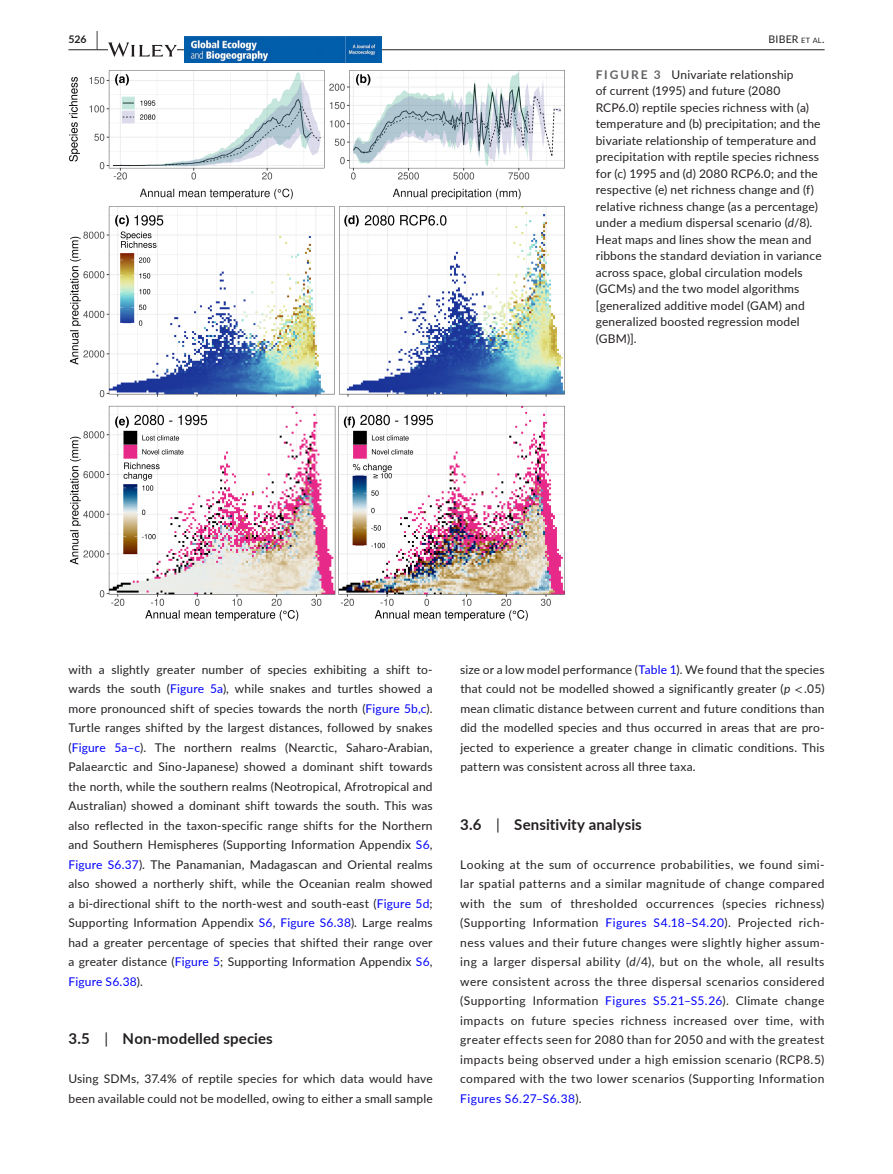
<style>
.page{position:relative;width:893px;height:1174px;background:#fff}
.page>*{position:absolute;margin:0;border:0;box-sizing:border-box;transform-origin:0 0}
.t1{font:700 15px "Lato";letter-spacing:.01em;color:#231f20}
.t2{font:12px/19.5px "Lato";letter-spacing:.015em;color:#231f20;text-align:justify}
.t3{font:10.5px "Lato";letter-spacing:.02em;color:#231f20}
.t4{font:700 10.5px "Lato";color:#231f20}
.s1{font-size:19.5px}
.s2{font-size:7.35px}
.s3{font-weight:700;color:#636366}
.s4{font-style:italic}
.s5{color:#00f}
.s6{font-weight:400}
.s7{font-family:"STIX"}
</style>
<div class="page">
<hr style="left:68px;top:49px;width:756px;height:1px;background:#231f20">
<svg style="left:108px;top:42px;width:69px;height:15px"></svg>
<img style="left:185px;top:37px;width:196px;height:26px">
<img style="left:69px;top:70px;width:496px;height:551px">
<p class="t4" style="left:68px;top:31px;width:31px">526 <span class="s1">|</span></p>
<p class="t3" style="left:769px;top:31px;width:57px">BIBER <span class="s2">et al</span>.</p>
<p class="t2" style="left:596px;top:66px;width:227px;line-height:16.5px;text-align:left"><span class="s3">FIGURE 3</span> Univariate relationship<br>of current (1995) and future (2080<br>RCP6.0) reptile species richness with (a) temperature and (b) precipitation; and the bivariate relationship of temperature and precipitation with reptile species richness for (c) 1995 and (d) 2080 RCP6.0; and the respective (e) net richness change and (f) relative richness change (as a percentage) under a medium dispersal scenario (<span class="s4">d</span>/8).<br>Heat maps and lines show the mean and ribbons the standard deviation in variance across space, global circulation models (GCMs) and the two model algorithms [generalized additive model (GAM) and generalized boosted regression model (GBM)].</p>
<p class="t2" style="left:68px;top:659px;width:366px">with a slightly greater number of species exhibiting a shift to&shy;wards the south (<span class="s5">Figure 5a</span>), while snakes and turtles showed a more pronounced shift of species towards the north (<span class="s5">Figure 5b,c</span>).<br>Turtle ranges shifted by the largest distances, followed by snakes (<span class="s5">Figure 5a–c</span>). The northern realms (Nearctic, Saharo-Arabian, Palaearctic and Sino-Japanese) showed a dominant shift towards the north, while the southern realms (Neotropical, Afrotropical and Australian) showed a dominant shift towards the south. This was also reflected in the taxon-specific range shifts for the Northern and Southern Hemispheres (Supporting Information Appendix <span class="s5">S6</span>, <span class="s5">Figure S6.37</span>). The Panamanian, Madagascan and Oriental realms also showed a northerly shift, while the Oceanian realm showed a bi-directional shift to the north-west and south-east (<span class="s5">Figure 5d</span>; Supporting Information Appendix <span class="s5">S6</span>, <span class="s5">Figure S6.38</span>). Large realms had a greater percentage of species that shifted their range over a greater distance (<span class="s5">Figure 5</span>; Supporting Information Appendix <span class="s5">S6</span>, <span class="s5">Figure S6.38</span>).</p>
<p class="t1" style="left:68px;top:1028px;width:206px">3.5 <span class="s6">|</span> Non-modelled species</p>
<p class="t2" style="left:68px;top:1068px;width:366px">Using SDMs, 37.4% of reptile species for which data would have been available could not be modelled, owing to either a small sample</p>
<p class="t2" style="left:460px;top:659px;width:366px">size or a low model performance (<span class="s5">Table 1</span>). We found that the species that could not be modelled showed a significantly greater (<span class="s4">p</span> <span class="s7">&lt;</span> .05) mean climatic distance between current and future conditions than did the modelled species and thus occurred in areas that are pro&shy;jected to experience a greater change in climatic conditions. This pattern was consistent across all three taxa.</p>
<p class="t1" style="left:460px;top:813px;width:183px">3.6 <span class="s6">|</span> Sensitivity analysis</p>
<p class="t2" style="left:460px;top:854px;width:366px">Looking at the sum of occurrence probabilities, we found simi&shy;lar spatial patterns and a similar magnitude of change compared with the sum of thresholded occurrences (species richness) (Supporting Information <span class="s5">Figures S4.18–S4.20</span>). Projected rich&shy;ness values and their future changes were slightly higher assum&shy;ing a larger dispersal ability (<span class="s4">d</span>/4), but on the whole, all results were consistent across the three dispersal scenarios considered (Supporting Information <span class="s5">Figures S5.21–S5.26</span>). Climate change impacts on future species richness increased over time, with greater effects seen for 2080 than for 2050 and with the greatest impacts being observed under a high emission scenario (RCP8.5) compared with the two lower scenarios (Supporting Information <span class="s5">Figures S6.27–S6.38</span>).</p>
</div>
